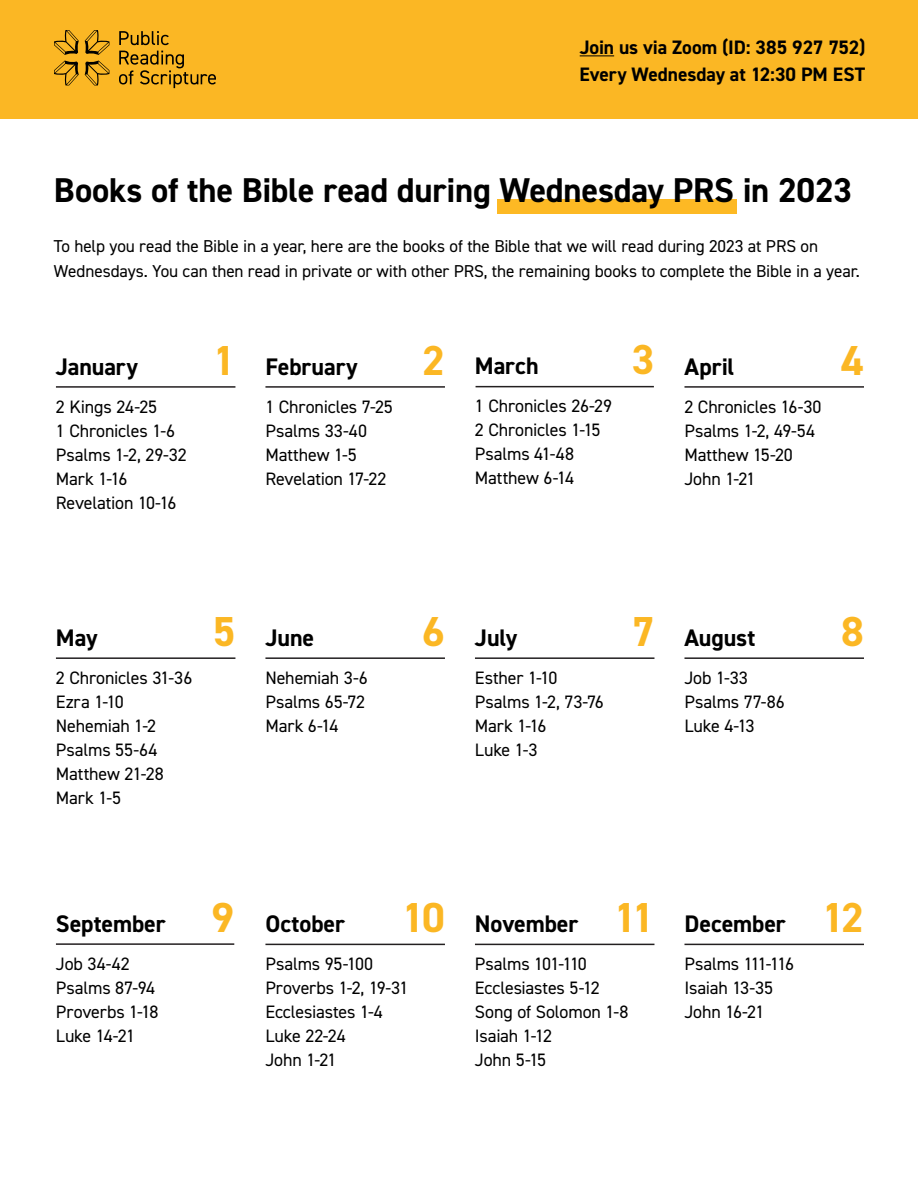
<style>
.page{position:relative;width:918px;height:1188px;background:#fff}
.page>*{position:absolute;margin:0;border:0;box-sizing:border-box;transform-origin:0 0}
.t1{font:700 42px "DIN2014";color:#fbb724}
.t2{font:700 34.5px "DIN2014";letter-spacing:-.005em;color:#000}
.t3{font:700 24px "DIN2014";letter-spacing:-.005em;color:#000}
.t4{font:700 19.5px/27px "DIN2014";letter-spacing:-.005em;color:#000}
.t5{font:18px/24px "DIN2014";letter-spacing:-.01em;color:#000}
.t6{font:17.25px/25.5px "DIN2014";letter-spacing:-.005em;color:#000}
.s1{font-size:42px;color:#fbb724}
</style>
<div class="page">
<div style="left:0;top:0;width:918px;height:118px;background:#fbb724"></div>
<svg style="left:119px;top:31px;width:50px;height:14px"></svg>
<svg style="left:119px;top:51px;width:97px;height:37px"></svg>
<svg style="left:85px;top:30px;width:24px;height:55px"></svg>
<svg style="left:54px;top:30px;width:25px;height:55px"></svg>
<div style="left:497px;top:199px;width:240px;height:15px;background:#fdb924"></div>
<hr style="left:56px;top:386px;width:179px;height:2px;background:#231f20">
<hr style="left:265px;top:386px;width:180px;height:2px;background:#231f20">
<hr style="left:476px;top:386px;width:178px;height:1px;background:#231f20">
<hr style="left:684px;top:386px;width:180px;height:2px;background:#231f20">
<hr style="left:56px;top:657px;width:179px;height:2px;background:#231f20">
<hr style="left:265px;top:657px;width:180px;height:2px;background:#231f20">
<hr style="left:475px;top:657px;width:179px;height:2px;background:#231f20">
<hr style="left:684px;top:657px;width:180px;height:2px;background:#231f20">
<hr style="left:56px;top:943px;width:178px;height:2px;background:#231f20">
<hr style="left:265px;top:944px;width:180px;height:1px;background:#231f20">
<hr style="left:475px;top:944px;width:179px;height:1px;background:#231f20">
<hr style="left:684px;top:944px;width:180px;height:1px;background:#231f20">
<hr style="left:580px;top:55px;width:34px;height:1px;background:#000">
<p class="t4" style="left:580px;top:33px;width:287px">Join us via Zoom (ID: 385 927 752)<br>Every Wednesday at 12:30 PM EST</p>
<h2 class="t2" style="left:54px;top:168px;width:800px">Books of the Bible read during Wednesday PRS in 2023</h2>
<p class="t6" style="left:54px;top:233px;width:807px">To help you read the Bible in a year, here are the books of the Bible that we will read during 2023 at PRS on<br>Wednesdays. You can then read in private or with other PRS, the remaining books to complete the Bible in a year.</p>
<h3 class="t3" style="left:56px;top:351px;width:83px">January</h3>
<p class="t5" style="left:56px;top:394px;width:132px">2 Kings 24-25<br>1 Chronicles 1-6<br>Psalms 1-2, 29-32<br>Mark 1-16<br>Revelation 10-16</p>
<h3 class="t3" style="left:213px;top:351px;width:146px"><span class="s1">1</span> February</h3>
<h1 class="t1" style="left:422px;top:332px;width:24px">2</h1>
<p class="t5" style="left:265px;top:394px;width:129px">1 Chronicles 7-25<br>Psalms 33-40<br>Matthew 1-5<br>Revelation 17-22</p>
<h3 class="t3" style="left:475px;top:350px;width:65px">March</h3>
<p class="t5" style="left:475px;top:393px;width:139px">1 Chronicles 26-29<br>2 Chronicles 1-15<br>Psalms 41-48<br>Matthew 6-14</p>
<h1 class="t1" style="left:632px;top:332px;width:24px">3</h1>
<h3 class="t3" style="left:684px;top:351px;width:51px">April</h3>
<p class="t5" style="left:684px;top:394px;width:138px">2 Chronicles 16-30<br>Psalms 1-2, 49-54<br>Matthew 15-20<br>John 1-21</p>
<h1 class="t1" style="left:841px;top:332px;width:24px">4</h1>
<h3 class="t3" style="left:56px;top:622px;width:43px">May</h3>
<p class="t5" style="left:56px;top:666px;width:138px">2 Chronicles 31-36<br>Ezra 1-10<br>Nehemiah 1-2<br>Psalms 55-64<br>Matthew 21-28<br>Mark 1-5</p>
<h1 class="t1" style="left:213px;top:603px;width:24px">5</h1>
<h3 class="t3" style="left:265px;top:622px;width:50px">June</h3>
<p class="t5" style="left:265px;top:666px;width:104px">Nehemiah 3-6<br>Psalms 65-72<br>Mark 6-14</p>
<h1 class="t1" style="left:422px;top:603px;width:24px">6</h1>
<h3 class="t3" style="left:475px;top:622px;width:44px">July</h3>
<p class="t5" style="left:475px;top:666px;width:130px">Esther 1-10<br>Psalms 1-2, 73-76<br>Mark 1-16<br>Luke 1-3</p>
<h1 class="t1" style="left:632px;top:603px;width:24px">7</h1>
<h3 class="t3" style="left:684px;top:622px;width:72px">August</h3>
<p class="t5" style="left:684px;top:666px;width:102px">Job 1-33<br>Psalms 77-86<br>Luke 4-13</p>
<h1 class="t1" style="left:841px;top:603px;width:24px">8</h1>
<h3 class="t3" style="left:56px;top:908px;width:180px">September <span class="s1">9</span></h3>
<p class="t5" style="left:56px;top:952px;width:104px">Job 34-42<br>Psalms 87-94<br>Proverbs 1-18<br>Luke 14-21</p>
<h3 class="t3" style="left:265px;top:908px;width:81px">October</h3>
<h1 class="t1" style="left:402px;top:890px;width:45px">10</h1>
<p class="t5" style="left:265px;top:952px;width:144px">Psalms 95-100<br>Proverbs 1-2, 19-31<br>Ecclesiastes 1-4<br>Luke 22-24<br>John 1-21</p>
<h3 class="t3" style="left:475px;top:908px;width:181px">November <span class="s1">11</span></h3>
<p class="t5" style="left:475px;top:952px;width:155px">Psalms 101-110<br>Ecclesiastes 5-12<br>Song of Solomon 1-8<br>Isaiah 1-12<br>John 5-15</p>
<h3 class="t3" style="left:684px;top:908px;width:181px">December <span class="s1">12</span></h3>
<p class="t5" style="left:684px;top:952px;width:111px">Psalms 111-116<br>Isaiah 13-35<br>John 16-21</p>
</div>
